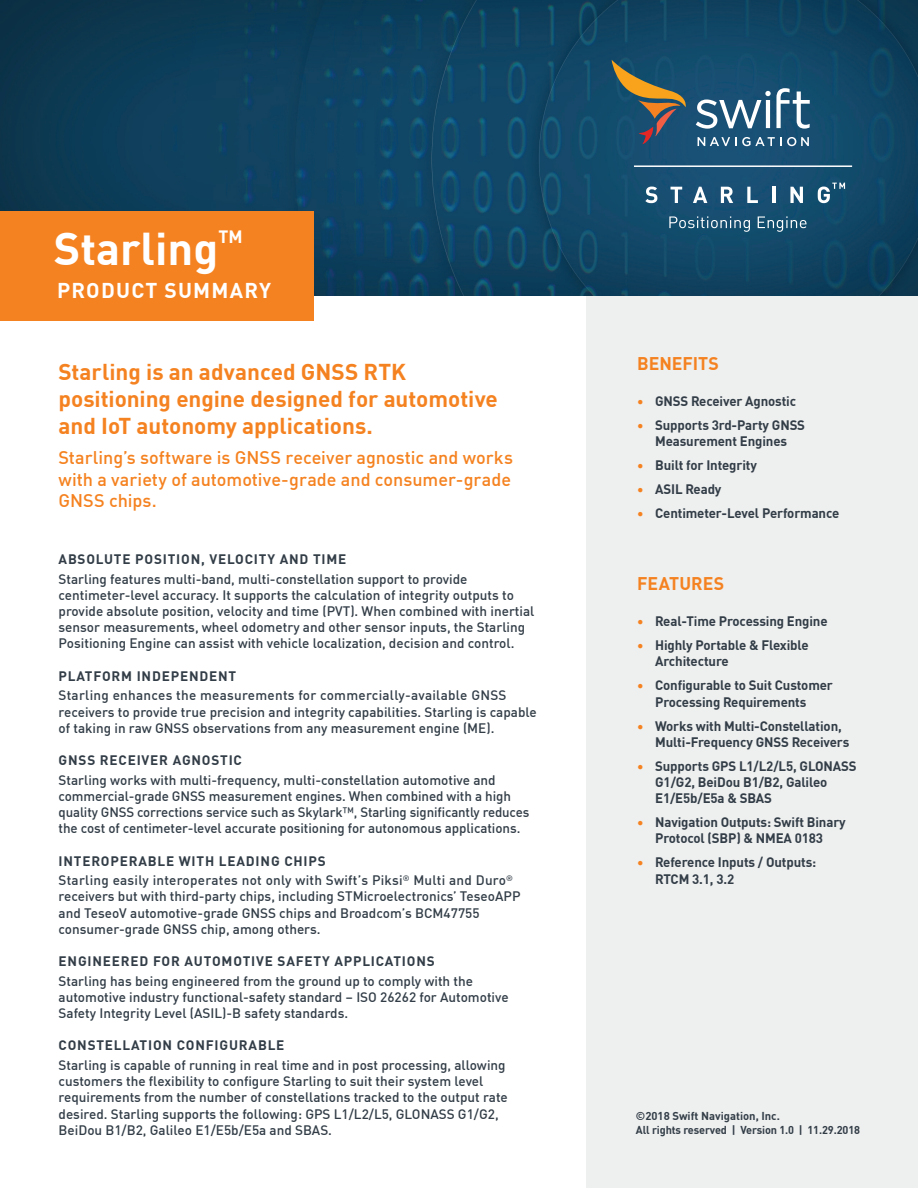
<style>
.page{position:relative;width:918px;height:1188px;background:#fff}
.page>*{position:absolute;margin:0;border:0;box-sizing:border-box;transform-origin:0 0}
.t1{font:700 45px "DINOT";color:#fff}
.t2{font:700 22.5px/27px "DINOT";color:#f58220}
.t3{font:700 21px "DINOT";letter-spacing:.06em;color:#fff}
.t4{font:500 18px/21.6px "DINOT";color:#f58220;text-align:justify}
.t5{font:700 18px "DINOT";color:#f58220}
.t6{font:700 17.55px "DINOT";color:#fff}
.t7{font:500 13.5px/16.2px "DINOT";color:#323d47}
.t8{font:700 13.5px/16.2px "DINOT";letter-spacing:-.01em;color:#323d47}
.t9{font:700 13.5px "DINOT";letter-spacing:.06em;color:#323d47}
.t10{font:500 13.5px/19.5px "DINOT";letter-spacing:.02em;color:#323d47}
.t11{font:700 11.25px/13.5px "DINOT";letter-spacing:-.01em;color:#323d47}
.s1{font-weight:700}
.s2{color:#f58220}
</style>
<div class="page">
<div style="left:586px;top:295px;width:332px;height:893px;background:#eeefef"></div>
<img style="left:0;top:0;width:918px;height:295px">
<div style="left:0;top:212px;width:314px;height:109px;background:#f58220"></div>
<svg style="left:612px;top:60px;width:74px;height:85px"></svg>
<svg style="left:696px;top:88px;width:114px;height:41px"></svg>
<svg style="left:698px;top:137px;width:111px;height:9px"></svg>
<svg style="left:645px;top:187px;width:12px;height:16px"></svg>
<svg style="left:671px;top:187px;width:11px;height:16px"></svg>
<svg style="left:693px;top:187px;width:14px;height:16px"></svg>
<svg style="left:721px;top:187px;width:12px;height:16px"></svg>
<svg style="left:747px;top:187px;width:11px;height:16px"></svg>
<hr style="left:772px;top:187px;width:3px;height:16px;background:#fff">
<svg style="left:790px;top:187px;width:13px;height:16px"></svg>
<svg style="left:818px;top:183px;width:27px;height:20px"></svg>
<svg style="left:669px;top:216px;width:81px;height:16px"></svg>
<svg style="left:758px;top:216px;width:49px;height:16px"></svg>
<hr style="left:634px;top:165px;width:218px;height:2px;background:#fff">
<h1 class="t1" style="left:54px;top:214px;width:166px">Starling</h1>
<p class="t6" style="left:218px;top:223px;width:26px">TM</p>
<h3 class="t3" style="left:57px;top:274px;width:216px">PRODUCT SUMMARY</h3>
<h2 class="t2" style="left:58px;top:356px;width:441px">Starling is an advanced GNSS RTK positioning engine designed for automotive and IoT autonomy applications.</h2>
<h3 class="t4" style="left:58px;top:445px;width:456px">Starling’s software is GNSS receiver agnostic and works with a variety of automotive-grade and consumer-grade GNSS chips.</h3>
<p class="t9" style="left:59px;top:549px;width:289px">ABSOLUTE POSITION, VELOCITY AND TIME</p>
<p class="t7" style="left:59px;top:570px;width:477px">Starling features multi-band, multi-constellation support to provide centimeter-level accuracy. It supports the calculation of integrity outputs to provide absolute position, velocity and time (PVT). When combined with inertial sensor measurements, wheel odometry and other sensor inputs, the Starling Positioning Engine can assist with vehicle localization, decision and control.</p>
<p class="t9" style="left:59px;top:665px;width:179px">PLATFORM INDEPENDENT</p>
<p class="t7" style="left:59px;top:686px;width:480px">Starling enhances the measurements for commercially-available GNSS receivers to provide true precision and integrity capabilities. Starling is capable of taking in raw GNSS observations from any measurement engine (ME).</p>
<p class="t9" style="left:59px;top:750px;width:185px">GNSS RECEIVER AGNOSTIC</p>
<p class="t7" style="left:59px;top:770px;width:472px">Starling works with multi-frequency, multi-constellation automotive and commercial-grade GNSS measurement engines. When combined with a high quality GNSS corrections service such as Skylark™, Starling significantly reduces the cost of centimeter-level accurate positioning for autonomous applications.</p>
<p class="t10" style="left:59px;top:850px;width:456px"><span class="s1">INTEROPERABLE WITH LEADING CHIPS<br></span>Starling easily interoperates not only with Swift’s Piksi<sup>®</sup> Multi and Duro<sup>®</sup></p>
<p class="t7" style="left:59px;top:887px;width:464px">receivers but with third-party chips, including STMicroelectronics’ TeseoAPP and TeseoV automotive-grade GNSS chips and Broadcom’s BCM47755 consumer-grade GNSS chip, among others.</p>
<p class="t9" style="left:59px;top:951px;width:378px">ENGINEERED FOR AUTOMOTIVE SAFETY APPLICATIONS</p>
<p class="t7" style="left:59px;top:972px;width:452px">Starling has being engineered from the ground up to comply with the automotive industry functional-safety standard – ISO 26262 for Automotive<br>Safety Integrity Level (ASIL)-B safety standards.</p>
<p class="t9" style="left:59px;top:1035px;width:227px">CONSTELLATION CONFIGURABLE</p>
<p class="t7" style="left:59px;top:1056px;width:451px">Starling is capable of running in real time and in post processing, allowing customers the flexibility to configure Starling to suit their system level requirements from the number of constellations tracked to the output rate desired. Starling supports the following: GPS L1/L2/L5, GLONASS G1/G2, BeiDou B1/B2, Galileo E1/E5b/E5a and SBAS.</p>
<h3 class="t5" style="left:637px;top:349px;width:83px">BENEFITS</h3>
<p class="t8" style="left:637px;top:392px;width:160px"><span class="s2">•</span> GNSS Receiver Agnostic</p>
<p class="t8" style="left:637px;top:416px;width:169px;text-align:center"><span class="s2">•</span> Supports 3rd-Party GNSS<br>Measurement Engines</p>
<p class="t8" style="left:637px;top:456px;width:121px"><span class="s2">•</span> Built for Integrity</p>
<p class="t8" style="left:637px;top:480px;width:86px"><span class="s2">•</span> ASIL Ready</p>
<p class="t8" style="left:637px;top:504px;width:204px"><span class="s2">•</span> Centimeter-Level Performance</p>
<h3 class="t5" style="left:637px;top:570px;width:88px">FEATURES</h3>
<p class="t8" style="left:637px;top:612px;width:192px"><span class="s2">•</span> Real-Time Processing Engine</p>
<p class="t8" style="left:655px;top:636px;width:155px;text-indent:-18px"><span class="s2">•</span> Highly Portable &amp; Flexible<br>Architecture</p>
<p class="t8" style="left:655px;top:676px;width:179px;text-indent:-18px"><span class="s2">•</span> Configurable to Suit Customer<br>Processing Requirements</p>
<p class="t8" style="left:655px;top:716px;width:196px;text-indent:-18px"><span class="s2">•</span> Works with Multi-Constellation,<br>Multi-Frequency GNSS Receivers</p>
<p class="t8" style="left:655px;top:757px;width:203px;text-indent:-18px"><span class="s2">•</span> Supports GPS L1/L2/L5, GLONASS<br>G1/G2, BeiDou B1/B2, Galileo<br>E1/E5b/E5a &amp; SBAS</p>
<p class="t8" style="left:637px;top:813px;width:210px;text-align:center"><span class="s2">•</span> Navigation Outputs: Swift Binary<br>Protocol (SBP) &amp; NMEA 0183</p>
<p class="t8" style="left:655px;top:853px;width:163px;text-indent:-18px"><span class="s2">•</span> Reference Inputs / Outputs:<br>RTCM 3.1, 3.2</p>
<p class="t11" style="left:636px;top:1108px;width:226px">©2018 Swift Navigation, Inc.<br>All rights reserved | Version 1.0 | 11.29.2018</p>
</div>
